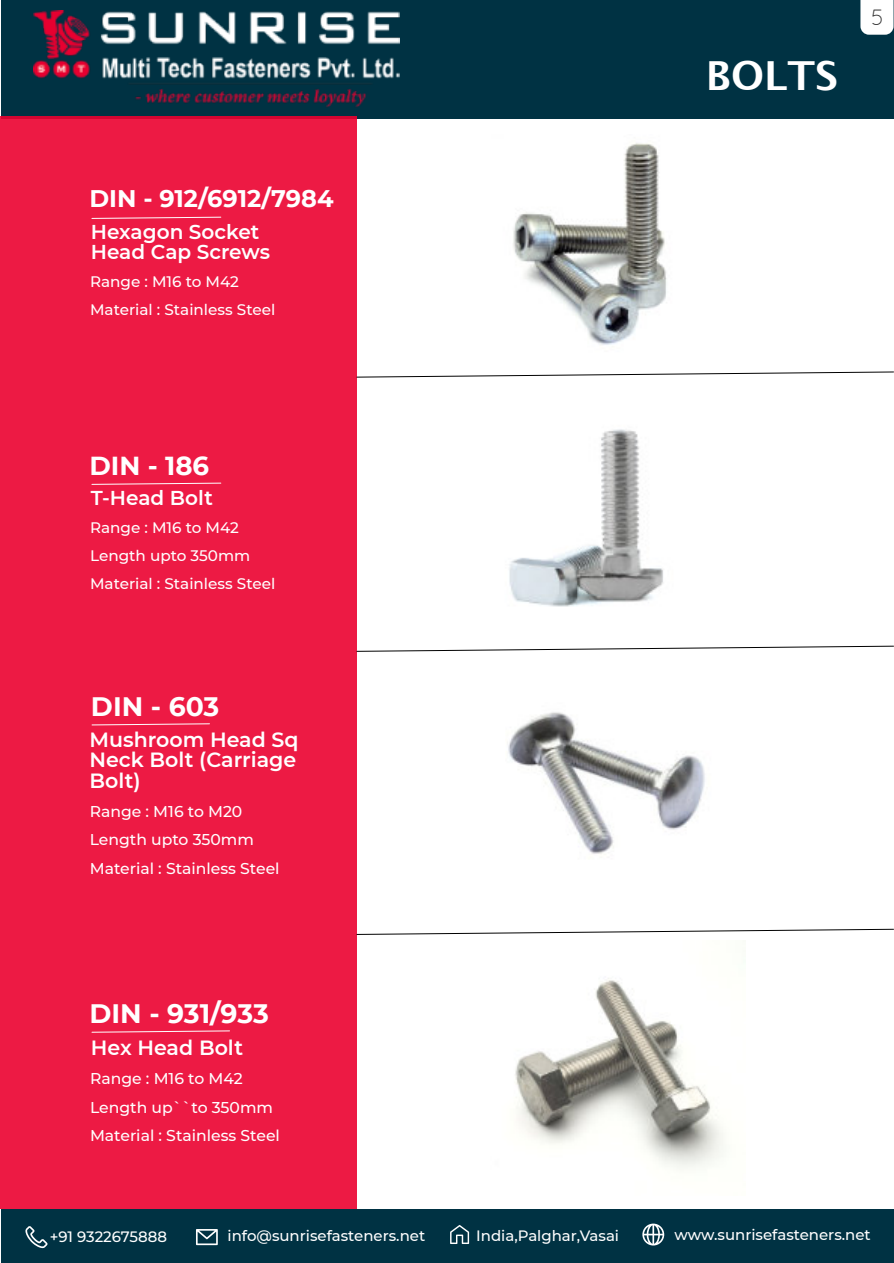
<style>
.page{position:relative;width:894px;height:1263px;background:#fff}
.page>*{position:absolute;margin:0;border:0;box-sizing:border-box;transform-origin:0 0}
.t1{font:700 40.05px "Lucida Grande";color:#fff}
.t2{font:700 26.7px "Montserrat";color:#fff}
.t3{font:700 25.95px "Montserrat";color:#fff}
.t4{font:700 24px "Montserrat";color:#fff}
.t5{font:300 22.2px "Quicksand";color:#2f2f2f}
.t6{font:600 20.55px/20.5px "Montserrat";color:#fff;text-align:justify}
.t7{font:600 20.1px/20.1px "Montserrat";color:#fff}
.t8{font:500 15.6px/28.8px "Montserrat";color:#fff}
.t9{font:500 15.3px/27.9px "Montserrat";color:#fff}
.t10{font:500 15px "Montserrat";color:#fff}
</style>
<div class="page">
<div style="left:1px;top:0;width:893px;height:119px;background:#003243"></div>
<img style="left:33px;top:10px;width:367px;height:98px">
<svg style="left:860px;top:0;width:34px;height:35px"></svg>
<div style="left:1px;top:1209px;width:893px;height:54px;background:#003243"></div>
<svg style="left:25px;top:1226px;width:23px;height:22px"></svg>
<svg style="left:196px;top:1229px;width:22px;height:16px"></svg>
<svg style="left:450px;top:1225px;width:19px;height:19px"></svg>
<svg style="left:642px;top:1224px;width:22px;height:22px"></svg>
<div style="left:1px;top:116px;width:356px;height:1093px;background:#ed1a44"></div>
<svg style="left:91px;top:482px;width:131px;height:3px"></svg>
<svg style="left:91px;top:216px;width:131px;height:3px"></svg>
<svg style="left:91px;top:1030px;width:139px;height:3px"></svg>
<svg style="left:91px;top:723px;width:119px;height:3px"></svg>
<svg style="left:356px;top:929px;width:538px;height:6px"></svg>
<svg style="left:356px;top:645px;width:538px;height:7px"></svg>
<svg style="left:356px;top:371px;width:538px;height:7px"></svg>
<img style="left:513px;top:143px;width:154px;height:202px">
<img style="left:509px;top:429px;width:154px;height:178px">
<img style="left:508px;top:712px;width:197px;height:142px">
<img style="left:515px;top:978px;width:209px;height:192px">
<h3 class="t4" style="left:89px;top:184px;width:246px">DIN - 912/6912/7984</h3>
<p class="t7" style="left:91px;top:222px;width:181px">Hexagon Socket<br>Head Cap Screws</p>
<p class="t9" style="left:90px;top:268px;width:187px">Range : M16 to M42<br>Material : Stainless Steel</p>
<h3 class="t3" style="left:89px;top:450px;width:121px">DIN - 186</h3>
<p class="t7" style="left:91px;top:488px;width:124px">T-Head Bolt</p>
<p class="t9" style="left:90px;top:514px;width:187px">Range : M16 to M42<br>Length upto 350mm<br>Material : Stainless Steel</p>
<h2 class="t2" style="left:91px;top:690px;width:130px">DIN - 603</h2>
<h3 class="t6" style="left:89px;top:729px;width:211px">Mushroom Head Sq Neck Bolt (Carriage Bolt)</h3>
<p class="t8" style="left:90px;top:797px;width:191px">Range : M16 to M20<br>Length upto 350mm<br>Material : Stainless Steel</p>
<h2 class="t2" style="left:89px;top:998px;width:181px">DIN - 931/933</h2>
<h3 class="t6" style="left:91px;top:1037px;width:154px">Hex Head Bolt</h3>
<p class="t8" style="left:90px;top:1064px;width:191px">Range : M16 to M42<br>Length up``to 350mm<br>Material : Stainless Steel</p>
<h1 class="t1" style="left:706px;top:59px;width:134px">BOLTS</h1>
<h3 class="t5" style="left:871px;top:3px;width:13px">5</h3>
<p class="t10" style="left:50px;top:1228px;width:119px">+91 9322675888</p>
<p class="t10" style="left:228px;top:1227px;width:199px">info@sunrisefasteners.net</p>
<p class="t10" style="left:476px;top:1227px;width:144px">India,Palghar,Vasai</p>
<p class="t10" style="left:675px;top:1226px;width:198px">www.sunrisefasteners.net</p>
</div>
